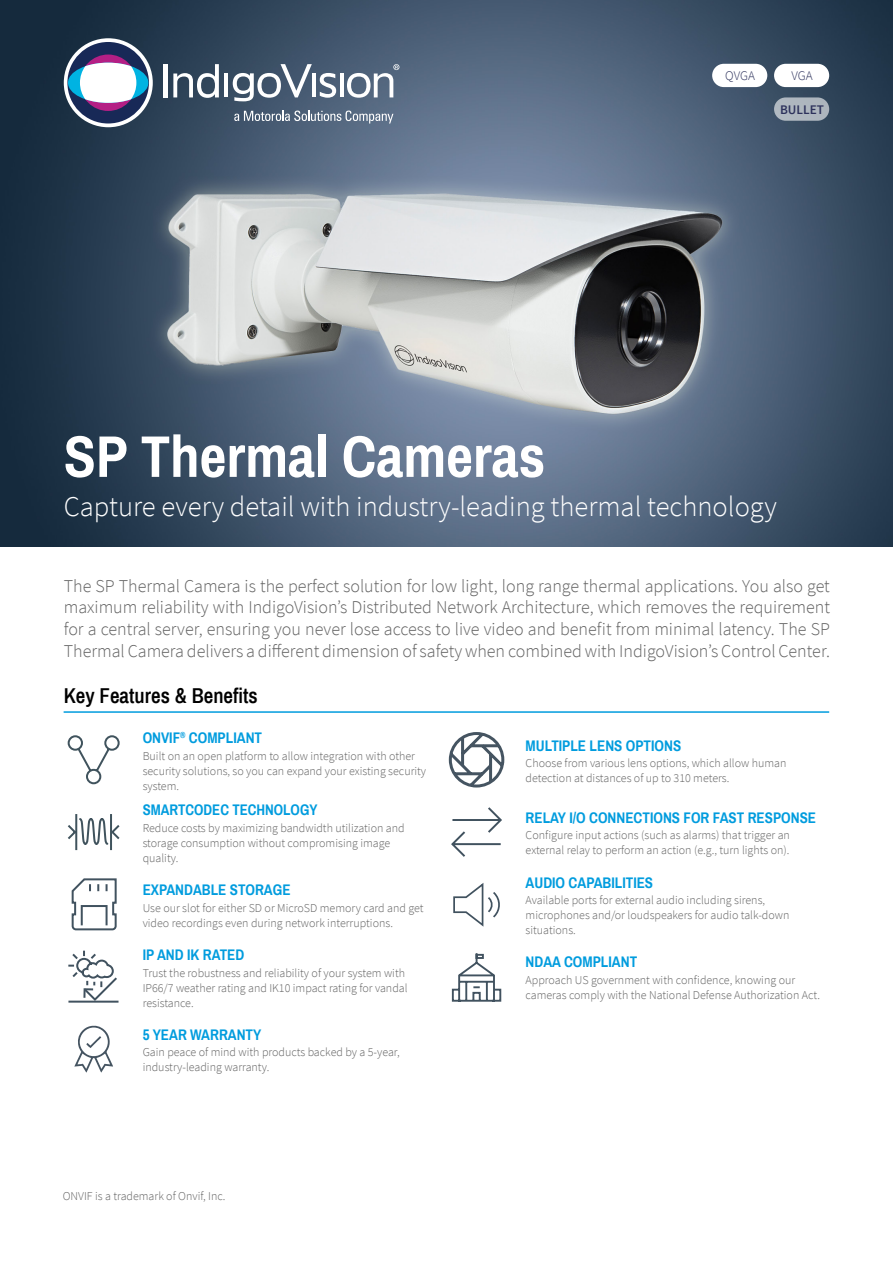
<style>
.page{position:relative;width:893px;height:1263px;background:#fff}
.page>*{position:absolute;margin:0;border:0;box-sizing:border-box;transform-origin:0 0}
.t1{font:700 58.8px "Archivo Narrow";color:#fff}
.t2{font:300 28.5px "Source Sans Pro";color:#fff}
.t3{font:600 21px "Archivo Narrow";color:#000}
.t4{font:300 18px/21.6px "Source Sans Pro";color:#616161;text-align:justify}
.t5{font:700 15px "Archivo Narrow";color:#009cde}
.t6{font:300 13.2px "Source Sans Pro";letter-spacing:-.01em;color:#2d325c}
.t7{font:600 13.2px "Source Sans Pro";color:#2d325c}
.t8{font:300 12px/15px "Source Sans Pro";color:#616161}
</style>
<div class="page">
<img style="left:0;top:0;width:893px;height:546px">
<svg style="left:64px;top:38px;width:89px;height:89px"></svg>
<svg style="left:67px;top:42px;width:82px;height:81px"></svg>
<svg style="left:320px;top:73px;width:16px;height:25px"></svg>
<div style="left:163px;top:64px;width:5px;height:33px;background:#fff"></div>
<svg style="left:173px;top:64px;width:46px;height:34px"></svg>
<hr style="left:225px;top:73px;width:3px;height:24px;background:#fff">
<svg style="left:233px;top:64px;width:79px;height:37px"></svg>
<hr style="left:312px;top:73px;width:3px;height:24px;background:#fff">
<hr style="left:340px;top:73px;width:4px;height:24px;background:#fff">
<svg style="left:234px;top:111px;width:159px;height:13px;background:#79889a"></svg>
<svg style="left:347px;top:64px;width:52px;height:34px"></svg>
<div style="left:774px;top:64px;width:55px;height:23px;background:#fff;border-radius:12px"></div>
<div style="left:712px;top:64px;width:55px;height:23px;background:#fff;border-radius:12px"></div>
<div style="left:774px;top:97px;width:55px;height:24px;background:#aeb7bf;border-radius:12px"></div>
<hr style="left:64px;top:711px;width:765px;height:2px;background:#009cde">
<svg style="left:67px;top:735px;width:53px;height:50px"></svg>
<svg style="left:448px;top:732px;width:57px;height:56px"></svg>
<svg style="left:67px;top:814px;width:53px;height:37px"></svg>
<svg style="left:451px;top:807px;width:51px;height:50px"></svg>
<svg style="left:71px;top:878px;width:46px;height:53px"></svg>
<svg style="left:453px;top:883px;width:47px;height:44px"></svg>
<svg style="left:68px;top:950px;width:51px;height:53px"></svg>
<svg style="left:451px;top:953px;width:51px;height:49px"></svg>
<svg style="left:74px;top:1025px;width:39px;height:47px"></svg>
<p class="t6" style="left:725px;top:68px;width:31px">QVGA</p>
<p class="t6" style="left:791px;top:68px;width:23px">VGA</p>
<p class="t7" style="left:780px;top:101px;width:45px">BULLET</p>
<h1 class="t1" style="left:64px;top:421px;width:483px">SP Thermal Cameras</h1>
<h2 class="t2" style="left:64px;top:489px;width:715px">Capture every detail with industry-leading thermal technology</h2>
<p class="t4" style="left:64px;top:575px;width:768px">The SP Thermal Camera is the perfect solution for low light, long range thermal applications. You also get maximum reliability with IndigoVision’s Distributed Network Architecture, which removes the requirement for a central server, ensuring you never lose access to live video and benefit from minimal latency. The SP Thermal Camera delivers a different dimension of safety when combined with IndigoVision’s Control Center.</p>
<h3 class="t3" style="left:64px;top:683px;width:195px">Key Features &amp; Benefits</h3>
<p class="t5" style="left:143px;top:729px;width:121px">ONVIF<sup>®</sup> COMPLIANT</p>
<p class="t8" style="left:143px;top:748px;width:285px">Built on an open platform to allow integration with other security solutions, so you can expand your existing security system.</p>
<p class="t5" style="left:143px;top:801px;width:176px">SMARTCODEC TECHNOLOGY</p>
<p class="t8" style="left:143px;top:820px;width:263px">Reduce costs by maximizing bandwidth utilization and storage consumption without compromising image quality.</p>
<p class="t5" style="left:143px;top:881px;width:149px">EXPANDABLE STORAGE</p>
<p class="t8" style="left:143px;top:900px;width:282px">Use our slot for either SD or MicroSD memory card and get video recordings even during network interruptions.</p>
<p class="t5" style="left:143px;top:945px;width:103px">IP AND IK RATED</p>
<p class="t8" style="left:143px;top:965px;width:266px">Trust the robustness and reliability of your system with<br>IP66/7 weather rating and IK10 impact rating for vandal resistance.</p>
<p class="t5" style="left:143px;top:1025px;width:120px">5 YEAR WARRANTY</p>
<p class="t8" style="left:143px;top:1045px;width:259px">Gain peace of mind with products backed by a 5-year, industry-leading warranty.</p>
<p class="t8" style="left:63px;top:1189px;width:164px">ONVIF is a trademark of Onvif, Inc.</p>
<p class="t5" style="left:526px;top:736px;width:157px">MULTIPLE LENS OPTIONS</p>
<p class="t8" style="left:526px;top:756px;width:262px">Choose from various lens options, which allow human detection at distances of up to 310 meters.</p>
<p class="t5" style="left:526px;top:808px;width:292px">RELAY I/O CONNECTIONS FOR FAST RESPONSE</p>
<p class="t8" style="left:526px;top:828px;width:266px">Configure input actions (such as alarms) that trigger an external relay to perform an action (e.g., turn lights on).</p>
<p class="t5" style="left:526px;top:873px;width:129px">AUDIO CAPABILITIES</p>
<p class="t8" style="left:526px;top:893px;width:265px">Available ports for external audio including sirens, microphones and/or loudspeakers for audio talk-down situations.</p>
<p class="t5" style="left:526px;top:953px;width:113px">NDAA COMPLIANT</p>
<p class="t8" style="left:526px;top:972px;width:296px">Approach US government with confidence, knowing our cameras comply with the National Defense Authorization Act.</p>
</div>
